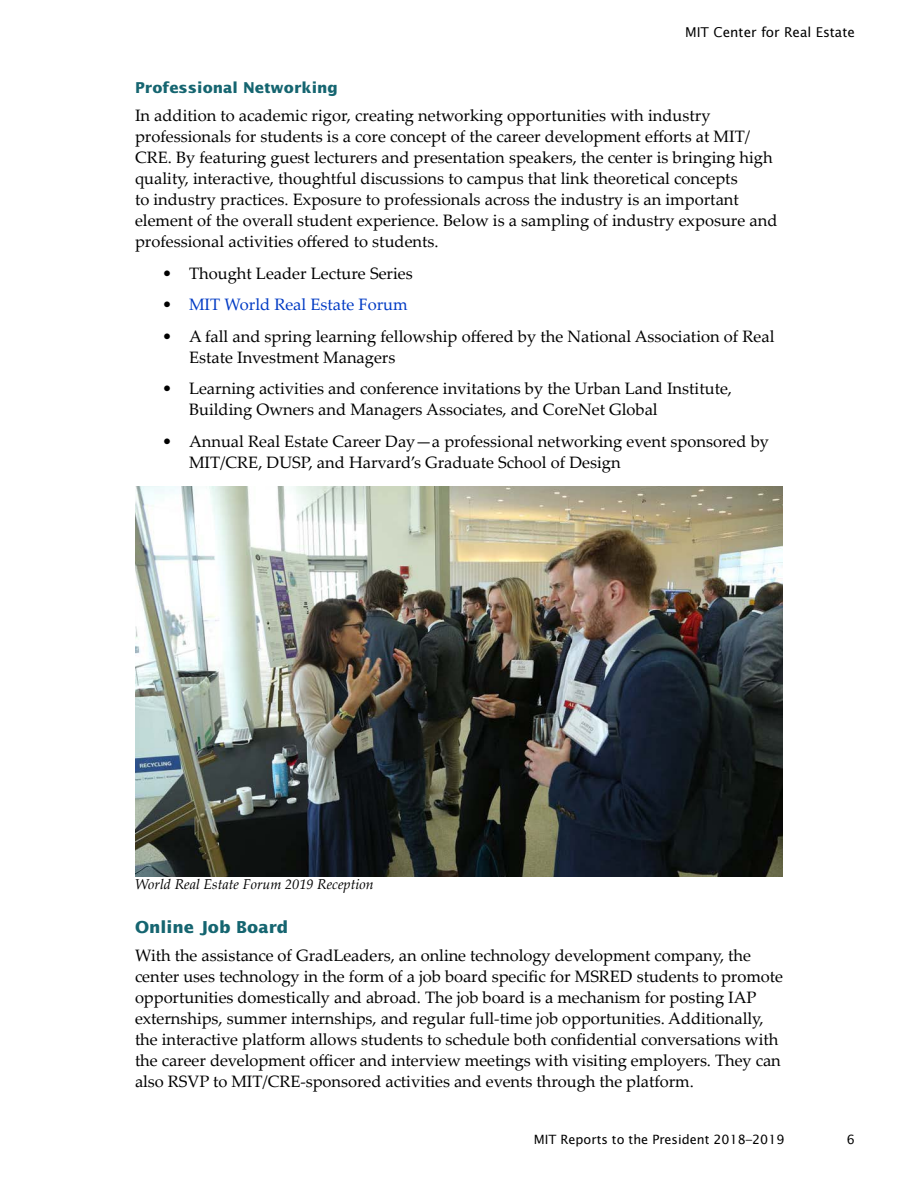
<style>
.page{position:relative;width:918px;height:1188px;background:#fff}
.page>*{position:absolute;margin:0;border:0;box-sizing:border-box;transform-origin:0 0}
.t1{font:16.5px/21px "Palatino Linotype";color:#000}
.t2{font:16.5px "Palatino Linotype";color:#003ac4}
.Heading_2{font:700 16.5px "Lucida Sans Std";color:#156570}
.Heading_3{font:700 15px "Lucida Sans Std";color:#156570}
.t3{font:italic 14.25px "Palatino Linotype";color:#000}
.t4{font:13.5px "Lucida Sans Std";color:#000}
.t5{font:12.75px "Lucida Sans Std";color:#000}
.s1{color:#000}
</style>
<div class="page">
<img style="left:135px;top:487px;width:648px;height:390px">
<p class="t4" style="left:685px;top:25px;width:171px">MIT Center for Real Estate</p>
<h3 class="Heading_3" style="left:135px;top:79px;width:204px">Professional Networking</h3>
<p class="t1" style="left:135px;top:104px;width:644px">In addition to academic rigor, creating networking opportunities with industry professionals for students is a core concept of the career development efforts at MIT/ CRE. By featuring guest lecturers and presentation speakers, the center is bringing high quality, interactive, thoughtful discussions to campus that link theoretical concepts<br>to industry practices. Exposure to professionals across the industry is an important element of the overall student experience. Below is a sampling of industry exposure and professional activities offered to students.</p>
<p class="t1" style="left:162px;top:262px;width:252px">• Thought Leader Lecture Series</p>
<p class="t2" style="left:162px;top:293px;width:247px"><span class="s1">•</span> MIT World Real Estate Forum</p>
<p class="t1" style="left:189px;top:325px;width:587px;text-indent:-27px">• A fall and spring learning fellowship offered by the National Association of Real<br>Estate Investment Managers</p>
<p class="t1" style="left:189px;top:377px;width:545px;text-indent:-27px">• Learning activities and conference invitations by the Urban Land Institute,<br>Building Owners and Managers Associates, and CoreNet Global</p>
<p class="t1" style="left:189px;top:430px;width:581px;text-indent:-27px">• Annual Real Estate Career Day—a professional networking event sponsored by<br>MIT/CRE, DUSP, and Harvard’s Graduate School of Design</p>
<p class="t3" style="left:135px;top:874px;width:240px">World Real Estate Forum 2019 Reception</p>
<h2 class="Heading_2" style="left:135px;top:917px;width:155px">Online Job Board</h2>
<p class="t1" style="left:135px;top:944px;width:650px">With the assistance of GradLeaders, an online technology development company, the center uses technology in the form of a job board specific for MSRED students to promote opportunities domestically and abroad. The job board is a mechanism for posting IAP externships, summer internships, and regular full-time job opportunities. Additionally, the interactive platform allows students to schedule both confidential conversations with the career development officer and interview meetings with visiting employers. They can also RSVP to MIT/CRE-sponsored activities and events through the platform.</p>
<p class="t5" style="left:534px;top:1132px;width:252px">MIT Reports to the President 2018–2019</p>
<p class="t5" style="left:847px;top:1132px;width:10px">6</p>
</div>
